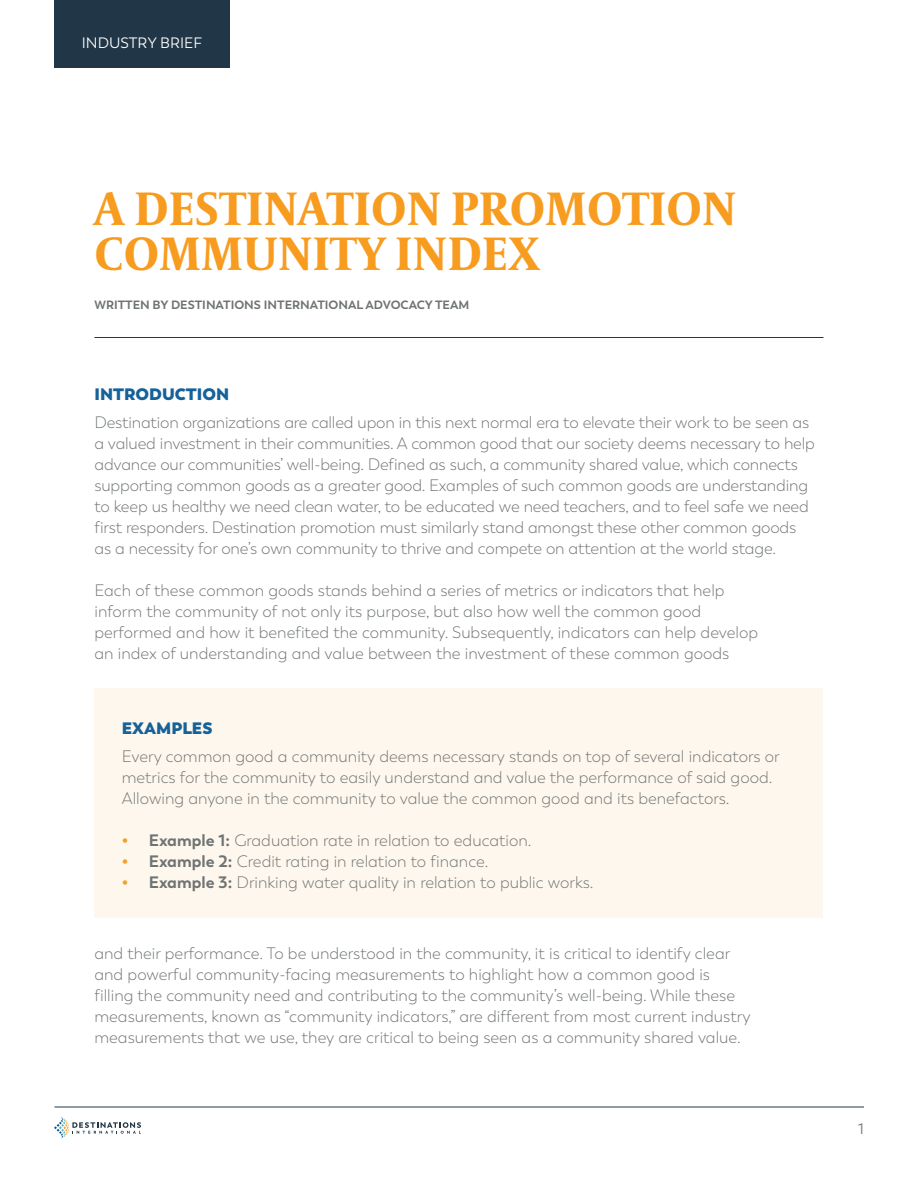
<style>
.page{position:relative;width:918px;height:1188px;background:#fff}
.page>*{position:absolute;margin:0;border:0;box-sizing:border-box;transform-origin:0 0}
.t1{font:700 48px/45px "Capitolium News 2";letter-spacing:.01em;color:#f89c20}
.t2{font:300 16.5px/21px "Trenda";color:#6f7373}
.t3{font:800 16.5px "Trenda";color:#156199}
.t4{font:15px "Trenda";color:#fff}
.t5{font:15px "Trenda";color:#6f7373}
.t6{font:700 12px "Trenda";color:#6f7373}
.s1{font-weight:700;color:#f89c23}
.s2{font-weight:700}
</style>
<div class="page">
<div style="left:54px;top:0;width:176px;height:68px;background:#213646"></div>
<hr style="left:55px;top:1107px;width:809px;height:1px;background:#213646">
<svg style="left:54px;top:1117px;width:87px;height:21px"></svg>
<div style="left:94px;top:689px;width:730px;height:229px;background:#fef7ed"></div>
<hr style="left:94px;top:337px;width:730px;height:1px;background:#213646">
<p class="t4" style="left:82px;top:34px;width:122px">INDUSTRY BRIEF</p>
<h1 class="t1" style="left:95px;top:184px;width:643px">A DESTINATION PROMOTION<br>COMMUNITY INDEX</h1>
<p class="t6" style="left:94px;top:297px;width:376px">WRITTEN BY DESTINATIONS INTERNATIONAL ADVOCACY TEAM</p>
<p class="t3" style="left:94px;top:384px;width:136px">INTRODUCTION</p>
<p class="t2" style="left:94px;top:412px;width:722px">Destination organizations are called upon in this next normal era to elevate their work to be seen as a valued investment in their communities. A common good that our society deems necessary to help advance our communities’ well-being. Defined as such, a community shared value, which connects supporting common goods as a greater good. Examples of such common goods are understanding to keep us healthy we need clean water, to be educated we need teachers, and to feel safe we need first responders. Destination promotion must similarly stand amongst these other common goods as a necessity for one’s own community to thrive and compete on attention at the world stage.</p>
<p class="t2" style="left:94px;top:580px;width:665px">Each of these common goods stands behind a series of metrics or indicators that help inform the community of not only its purpose, but also how well the common good performed and how it benefited the community. Subsequently, indicators can help develop an index of understanding and value between the investment of these common goods</p>
<p class="t3" style="left:122px;top:718px;width:92px">EXAMPLES</p>
<p class="t2" style="left:122px;top:746px;width:659px">Every common good a community deems necessary stands on top of several indicators or metrics for the community to easily understand and value the performance of said good.<br>Allowing anyone in the community to value the common good and its benefactors.</p>
<p class="t2" style="left:122px;top:830px;width:411px"><span class="s1">•</span> <span class="s2">Example 1:</span> Graduation rate in relation to education.</p>
<p class="t2" style="left:122px;top:851px;width:368px"><span class="s1">•</span> <span class="s2">Example 2:</span> Credit rating in relation to finance.</p>
<p class="t2" style="left:122px;top:872px;width:473px"><span class="s1">•</span> <span class="s2">Example 3:</span> Drinking water quality in relation to public works.</p>
<p class="t2" style="left:94px;top:943px;width:657px">and their performance. To be understood in the community, it is critical to identify clear and powerful community-facing measurements to highlight how a common good is filling the community need and contributing to the community’s well-being. While these measurements, known as “community indicators,” are different from most current industry measurements that we use, they are critical to being seen as a community shared value.</p>
<p class="t5" style="left:858px;top:1120px;width:7px">1</p>
</div>
